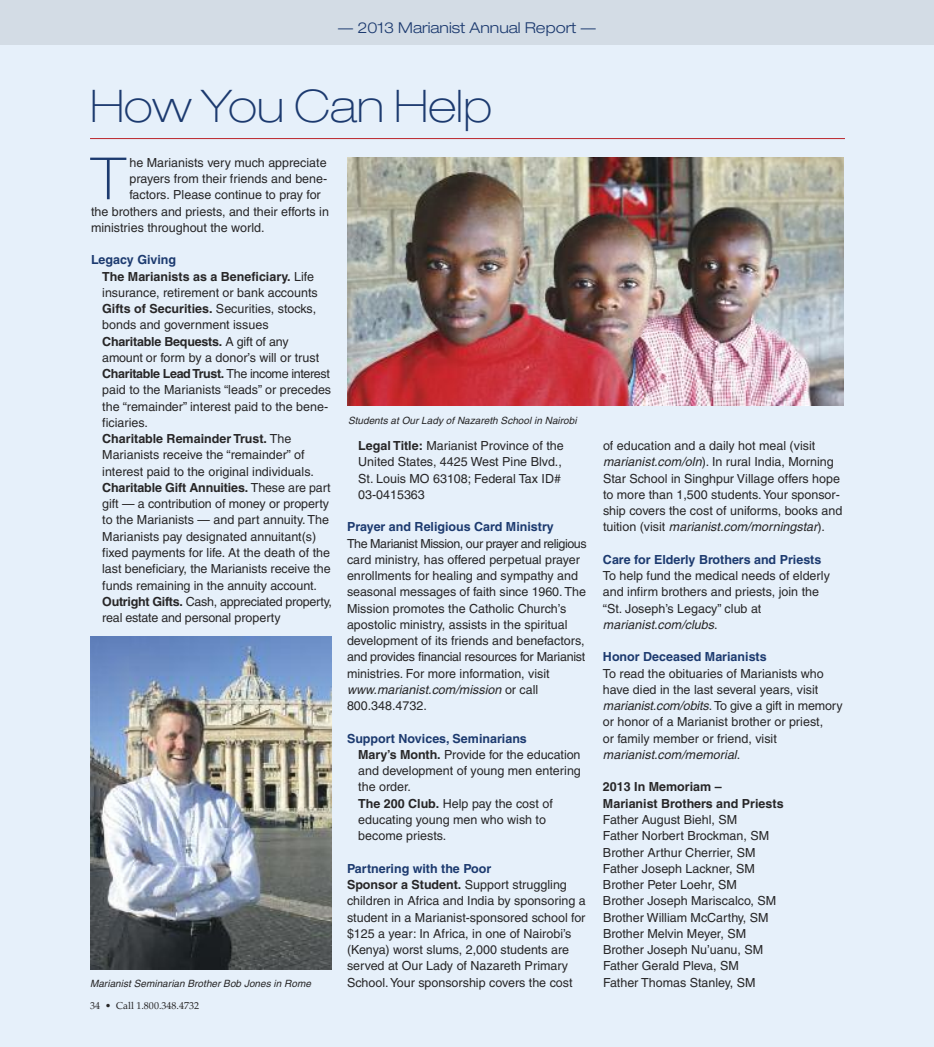
<style>
.page{position:relative;width:934px;height:1047px;background:#fff}
.page>*{position:absolute;margin:0;border:0;box-sizing:border-box;transform-origin:0 0}
.t1{font:100 expanded 58.25px "Helvetica Neue";color:#1c3a6f}
.t2{font:100 expanded 45px "Helvetica Neue";color:#1c3a6f}
.t3{font:300 expanded 15px "Helvetica Neue";color:#1c3a6f}
.t4{font:12.5px/16.2px "Helvetica";color:#272627}
.t5{font:700 12.5px "Helvetica";color:#1c3a6f}
.t6{font:700 12.5px/16.2px "Helvetica";color:#272627}
.t7{font:italic 10px "Helvetica";letter-spacing:.005em;color:#272627}
.t8{font:10px "Palatino";color:#272627}
.s1{font-weight:700;color:#1c3a6f}
.s2{font-weight:700}
.s3{font-style:italic}
</style>
<div class="page">
<div style="left:0;top:0;width:934px;height:1046px;background:#e6f0fa"></div>
<div style="left:0;top:0;width:934px;height:45px;background:#d3dce5"></div>
<hr style="left:90px;top:138px;width:755px;height:1px;background:#bb262c">
<img style="left:90px;top:636px;width:242px;height:333px">
<img style="left:347px;top:157px;width:497px;height:248px">
<p class="t3" style="left:338px;top:23px;width:259px">— 2013 Marianist Annual Report —</p>
<h2 class="t2" style="left:90px;top:90px;width:403px">How You Can Help</h2>
<h1 class="t1" style="left:91px;top:158px;width:36px">T</h1>
<p class="t4" style="left:129px;top:155px;width:199px">he Marianists very much appreciate</p>
<p class="t4" style="left:129px;top:172px;width:199px">prayers from their friends and bene-</p>
<p class="t4" style="left:129px;top:188px;width:193px">factors. Please continue to pray for</p>
<p class="t4" style="left:91px;top:204px;width:239px">the brothers and priests, and their efforts in</p>
<p class="t4" style="left:91px;top:220px;width:175px">ministries throughout the world.</p>
<p class="t4" style="left:102px;top:253px;width:231px;text-indent:-11px"><span class="s1">Legacy Giving<br></span><span class="s2">The Marianists as a Beneficiary.</span> Life insurance, retirement or bank accounts <span class="s2">Gifts of Securities.</span> Securities, stocks, bonds and government issues<br><span class="s2">Charitable Bequests.</span> A gift of any amount or form by a donor’s will or trust <span class="s2">Charitable LeadTrust.</span> The income interest paid to the Marianists “leads” or precedes the “remainder” interest paid to the bene&shy;ficiaries.<br><span class="s2">Charitable Remainder Trust.</span> The Marianists receive the “remainder” of interest paid to the original individuals.<br><span class="s2">Charitable Gift Annuities.</span> These are part gift — a contribution of money or property to the Marianists — and part annuity. The Marianists pay designated annuitant(s) fixed payments for life. At the death of the last beneficiary, the Marianists receive the funds remaining in the annuity account.<br><span class="s2">Outright Gifts.</span> Cash, appreciated property, real estate and personal property</p>
<p class="t7" style="left:90px;top:979px;width:222px">Marianist Seminarian Brother Bob Jones in Rome</p>
<p class="t8" style="left:90px;top:1001px;width:110px">34 • Call 1.800.348.4732</p>
<p class="t7" style="left:348px;top:416px;width:230px">Students at Our Lady of Nazareth School in Nairobi</p>
<p class="t4" style="left:358px;top:438px;width:207px"><span class="s2">Legal Title:</span> Marianist Province of the<br>United States, 4425 West Pine Blvd.,<br>St. Louis MO 63108; Federal Tax ID#<br>03-0415363</p>
<p class="t5" style="left:347px;top:522px;width:208px">Prayer and Religious Card Ministry</p>
<p class="t4" style="left:347px;top:536px;width:241px">The Marianist Mission, our prayer and religious card ministry, has offered perpetual prayer enrollments for healing and sympathy and seasonal messages of faith since 1960. The Mission promotes the Catholic Church’s apostolic ministry, assists in the spiritual development of its friends and benefactors, and provides financial resources for Marianist ministries. For more information, visit <span class="s3">www.marianist.com/mission</span> or call 800.348.4732.</p>
<p class="t4" style="left:358px;top:731px;width:224px;text-indent:-11px"><span class="s1">Support Novices, Seminarians<br></span><span class="s2">Mary’s Month.</span> Provide for the education and development of young men entering the order.<br><span class="s2">The 200 Club.</span> Help pay the cost of educating young men who wish to become priests.</p>
<p class="t4" style="left:347px;top:861px;width:240px"><span class="s1">Partnering with the Poor<br></span><span class="s2">Sponsor a Student.</span> Support struggling children in Africa and India by sponsoring a student in a Marianist-sponsored school for $125 a year: In Africa, in one of Nairobi’s (Kenya) worst slums, 2,000 students are served at Our Lady of Nazareth Primary School.Your sponsorship covers the cost</p>
<p class="t4" style="left:603px;top:438px;width:241px">of education and a daily hot meal (visit <span class="s3">marianist.com/oln</span>). In rural India, Morning Star School in Singhpur Village offers hope to more than 1,500 students.Your sponsor&shy;ship covers the cost of uniforms, books and tuition (visit <span class="s3">marianist.com/morningstar</span>).</p>
<p class="t5" style="left:603px;top:554px;width:220px">Care for Elderly Brothers and Priests</p>
<p class="t4" style="left:603px;top:568px;width:228px">To help fund the medical needs of elderly and infirm brothers and priests, join the “St. Joseph’s Legacy” club at <span class="s3">marianist.com/clubs</span>.</p>
<p class="t5" style="left:603px;top:652px;width:165px">Honor Deceased Marianists</p>
<p class="t4" style="left:603px;top:666px;width:241px">To read the obituaries of Marianists who have died in the last several years, visit <span class="s3">marianist.com/obits</span>.To give a gift in memory or honor of a Marianist brother or priest,<br>or family member or friend, visit <span class="s3">marianist.com/memorial</span>.</p>
<p class="t6" style="left:603px;top:780px;width:182px">2013 In Memoriam –<br>Marianist Brothers and Priests</p>
<p class="t4" style="left:603px;top:812px;width:175px">Father August Biehl, SM<br>Father Norbert Brockman, SM<br>Brother Arthur Cherrier, SM<br>Father Joseph Lackner, SM<br>Brother Peter Loehr, SM<br>Brother Joseph Mariscalco, SM<br>Brother William McCarthy, SM<br>Brother Melvin Meyer, SM<br>Brother Joseph Nu’uanu, SM<br>Father Gerald Pleva, SM<br>Father Thomas Stanley, SM</p>
</div>
